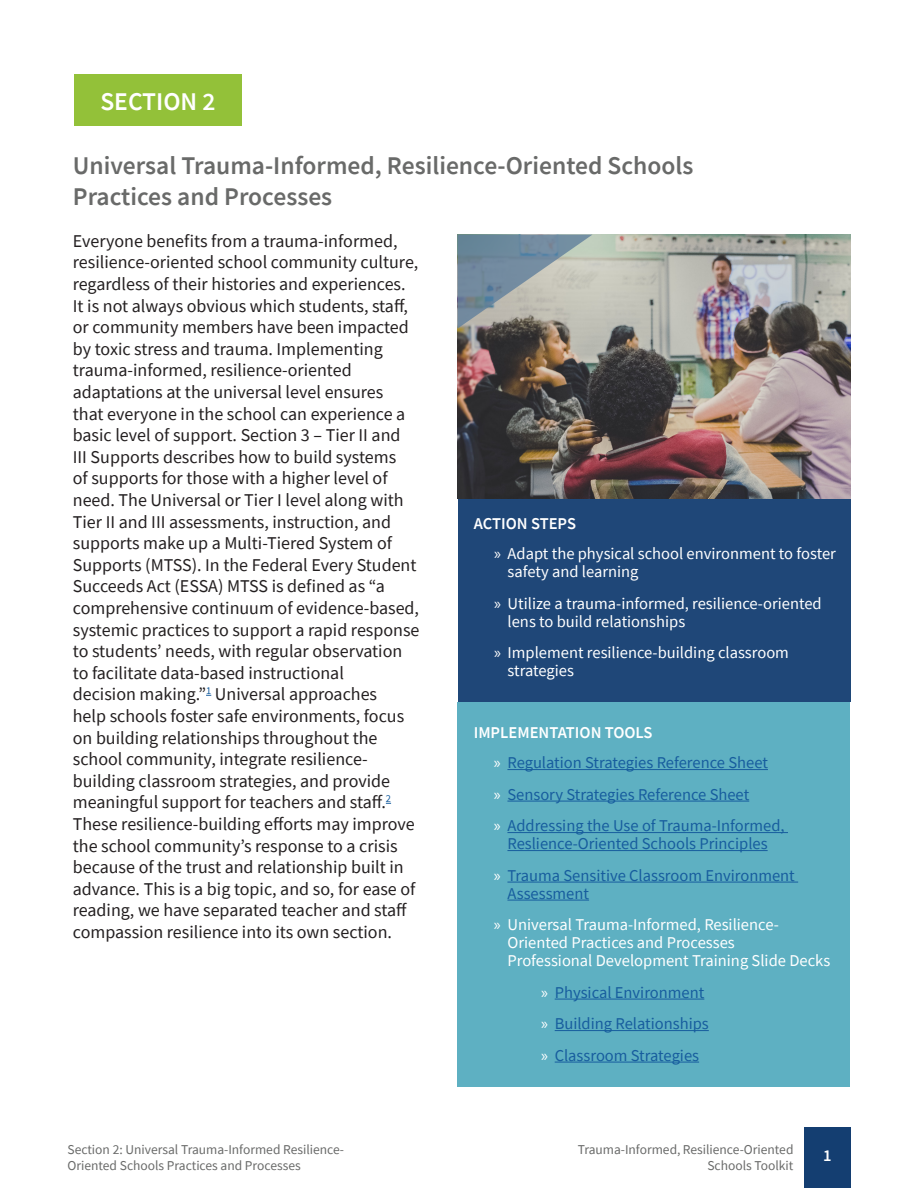
<style>
.page{position:relative;width:918px;height:1188px;background:#fff}
.page>*{position:absolute;margin:0;border:0;box-sizing:border-box;transform-origin:0 0}
.t1{font:600 25.5px/30.6px "Source Sans Pro";color:#696a69}
.t2{font:600 25.5px "Source Sans Pro";color:#fff}
.t3{font:18px/21.6px "Source Sans Pro";color:#231f20}
.t4{font:16.5px/18px "Source Sans Pro";color:#fff}
.t5{font:16.5px/18px "Source Sans Pro";color:#175d9e;text-align:center}
.t6{font:600 16.5px "Source Sans Pro";color:#fff}
.t7{font:13.5px/16.2px "Source Sans Pro";color:#696a69}
.s1{font-family:"Myriad Pro"}
.s2{font-family:"Myriad Pro";color:#fff}
</style>
<div class="page">
<div style="left:804px;top:1128px;width:46px;height:60px;background:#143e71"></div>
<div style="left:74px;top:74px;width:168px;height:52px;background:#93c139"></div>
<img style="left:458px;top:235px;width:392px;height:264px">
<div style="left:458px;top:499px;width:392px;height:203px;background:#1f4778"></div>
<svg style="left:458px;top:235px;width:134px;height:94px;background:#94a0a4"></svg>
<div style="left:458px;top:702px;width:392px;height:384px;background:#5eb0c2"></div>
<hr style="left:507px;top:769px;width:261px;height:1px;background:#175d9e">
<hr style="left:507px;top:801px;width:242px;height:1px;background:#175d9e">
<hr style="left:507px;top:832px;width:281px;height:1px;background:#175d9e">
<hr style="left:507px;top:850px;width:261px;height:1px;background:#175d9e">
<hr style="left:507px;top:882px;width:291px;height:1px;background:#175d9e">
<hr style="left:507px;top:900px;width:82px;height:1px;background:#175d9e">
<hr style="left:555px;top:999px;width:149px;height:1px;background:#175d9e">
<hr style="left:555px;top:1030px;width:154px;height:1px;background:#175d9e">
<hr style="left:555px;top:1062px;width:144px;height:1px;background:#175d9e">
<p class="t2" style="left:100px;top:85px;width:117px">SECTION 2</p>
<p class="t1" style="left:73px;top:150px;width:622px">Universal Trauma-Informed, Resilience-Oriented Schools<br>Practices and Processes</p>
<p class="t3" style="left:73px;top:230px;width:348px">Everyone benefits from a trauma-informed, resilience-oriented school community culture, regardless of their histories and experiences.<br>It is not always obvious which students, staff, or community members have been impacted by toxic stress and trauma. Implementing trauma-informed, resilience-oriented adaptations at the universal level ensures<br>that everyone in the school can experience a basic level of support. Section 3 – Tier II and<br>III Supports describes how to build systems<br>of supports for those with a higher level of need. The Universal or Tier I level along with Tier II and III assessments, instruction, and supports make up a Multi-Tiered System of Supports (MTSS). In the Federal Every Student Succeeds Act (ESSA) MTSS is defined as “a comprehensive continuum of evidence-based, systemic practices to support a rapid response to students’ needs, with regular observation to facilitate data-based instructional<br>decision making.”<sup>1</sup> Universal approaches<br>help schools foster safe environments, focus on building relationships throughout the school community, integrate resilience&shy;building classroom strategies, and provide meaningful support for teachers and staff.<sup>2<br></sup>These resilience-building efforts may improve the school community’s response to a crisis because of the trust and relationship built in advance. This is a big topic, and so, for ease of reading, we have separated teacher and staff compassion resilience into its own section.</p>
<p class="t6" style="left:474px;top:513px;width:104px">ACTION STEPS</p>
<p class="t4" style="left:508px;top:544px;width:330px;text-indent:-14px"><span class="s1">»</span> Adapt the physical school environment to foster safety and learning</p>
<p class="t4" style="left:508px;top:594px;width:316px;text-indent:-14px"><span class="s1">»</span> Utilize a trauma-informed, resilience-oriented lens to build relationships</p>
<p class="t4" style="left:508px;top:643px;width:283px;text-indent:-14px"><span class="s1">»</span> Implement resilience-building classroom strategies</p>
<p class="t6" style="left:474px;top:722px;width:180px">IMPLEMENTATION TOOLS</p>
<p class="t5" style="left:494px;top:754px;width:276px"><span class="s2">»</span> Regulation Strategies Reference Sheet</p>
<p class="t5" style="left:494px;top:785px;width:257px"><span class="s2">»</span> Sensory Strategies Reference Sheet</p>
<p class="t5" style="left:494px;top:817px;width:292px"><span class="s2">»</span> Addressing the Use of Trauma-Informed,<br>Reslience-Oriented Schools Principles</p>
<p class="t5" style="left:507px;top:866px;width:289px;text-align:left;text-indent:-14px"><span class="s2">»</span> Trauma Sensitive Classroom Environment<br>Assessment</p>
<p class="t4" style="left:507px;top:916px;width:324px;text-indent:-14px"><span class="s1">»</span> Universal Trauma-Informed, Resilience-<br>Oriented Practices and Processes<br>Professional Development Training Slide Decks</p>
<p class="t5" style="left:541px;top:983px;width:165px"><span class="s2">»</span> Physical Environment</p>
<p class="t5" style="left:541px;top:1015px;width:169px"><span class="s2">»</span> Building Relationships</p>
<p class="t5" style="left:541px;top:1046px;width:159px"><span class="s2">»</span> Classroom Strategies</p>
<p class="t7" style="left:68px;top:1142px;width:278px">Section 2: Universal Trauma-Informed Resilience-<br>Oriented Schools Practices and Processes</p>
<p class="t6" style="left:823px;top:1144px;width:10px">1</p>
<p class="t7" style="left:578px;top:1142px;width:217px;text-align:right">Trauma-Informed, Resilience-Oriented<br>Schools Toolkit</p>
</div>
